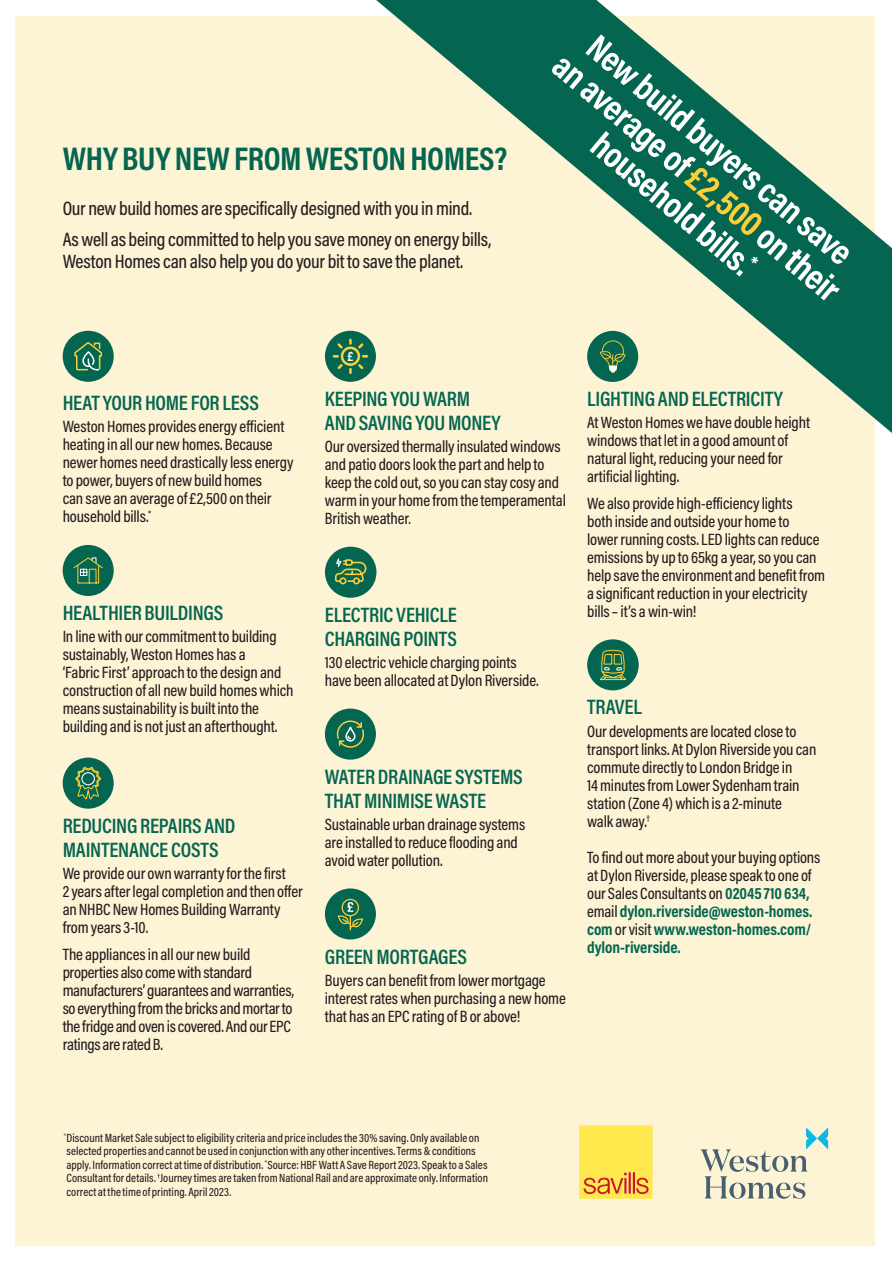
<style>
.page{position:relative;width:892px;height:1264px;background:#fff}
.page>*{position:absolute;margin:0;border:0;box-sizing:border-box;transform-origin:0 0}
.BC_titles_icons{font:700 36px/36px "Acumin Pro Cond";color:#fff;text-align:center}
.BC_titles_icons-2{font:700 33px "Acumin Pro Cond";letter-spacing:-.015em;color:#046651}
.Body_copy{font:600 21px/24px "Acumin Pro Cond";letter-spacing:-.015em;color:#046651}
.BC_titles_icons-3{font:600 21px/24px "Acumin Pro Cond";letter-spacing:-.015em;color:#046651}
.Body_copy-2{font:500 19.5px/22.5px "Acumin Pro Cond";letter-spacing:-.015em;color:#231f20}
.Body_copy-3{font:500 16.5px/18px "Acumin Pro Cond";letter-spacing:-.01em;color:#231f20}
.BC_titles_icons-4{font:700 13.5px "Acumin Pro Cond";color:#fff}
.Body_copy-4{font:500 12px/13.5px "Acumin Pro Cond";letter-spacing:.005em;color:#231f20}
.s1{color:#fcce38}
.s2{font-size:15px}
.s3{font-weight:700;color:#046651}
</style>
<div class="page">
<div style="left:16px;top:16px;width:859px;height:1229px;background:#fdf4d6"></div>
<svg style="left:579px;top:1125px;width:73px;height:73px;background:#fad64b"></svg>
<div style="left:63px;top:331px;width:51px;height:51px;background:#046651;border-radius:50%"></div>
<svg style="left:74px;top:342px;width:29px;height:29px"></svg>
<div style="left:63px;top:545px;width:51px;height:51px;background:#046651;border-radius:50%"></div>
<svg style="left:73px;top:557px;width:30px;height:27px"></svg>
<div style="left:63px;top:757px;width:51px;height:51px;background:#046651;border-radius:50%"></div>
<svg style="left:75px;top:757px;width:27px;height:49px"></svg>
<div style="left:325px;top:331px;width:51px;height:51px;background:#046651;border-radius:50%"></div>
<svg style="left:333px;top:338px;width:27px;height:36px"></svg>
<div style="left:325px;top:546px;width:51px;height:51px;background:#046651;border-radius:50%"></div>
<svg style="left:335px;top:558px;width:32px;height:27px"></svg>
<div style="left:325px;top:708px;width:51px;height:51px;background:#046651;border-radius:50%"></div>
<svg style="left:336px;top:720px;width:29px;height:28px"></svg>
<div style="left:325px;top:888px;width:51px;height:51px;background:#046651;border-radius:50%"></div>
<svg style="left:338px;top:898px;width:25px;height:32px"></svg>
<div style="left:587px;top:639px;width:52px;height:51px;background:#046651;border-radius:50%"></div>
<svg style="left:599px;top:649px;width:28px;height:31px"></svg>
<svg style="left:360px;top:0;width:532px;height:433px"></svg>
<svg style="left:700px;top:1127px;width:128px;height:71px"></svg>
<p class="BC_titles_icons-2" style="left:63px;top:137px;width:446px">WHY BUY NEW FROM WESTON HOMES?</p>
<p class="Body_copy-2" style="left:63px;top:196px;width:411px">Our new build homes are specifically designed with you in mind.</p>
<p class="Body_copy-2" style="left:63px;top:227px;width:430px">As well as being committed to help you save money on energy bills,<br>Weston Homes can also help you do your bit to save the planet.</p>
<p class="BC_titles_icons" style="left:593px;top:18px;width:365px;rotate:40deg">New build buyers can save an average of <span class="s1">£2,500</span> on their household bills.<sup>*</sup></p>
<p class="Body_copy" style="left:63px;top:390px;width:198px">HEAT YOUR HOME FOR LESS</p>
<p class="Body_copy-3" style="left:63px;top:417px;width:232px">Weston Homes provides energy efficient heating in all our new homes. Because newer homes need drastically less energy to power, buyers of new build homes<br>can save an average of £2,500 on their household bills.<sup>*</sup></p>
<p class="Body_copy" style="left:63px;top:600px;width:162px">HEALTHIER BUILDINGS</p>
<p class="Body_copy-3" style="left:63px;top:627px;width:232px">In line with our commitment to building sustainably, Weston Homes has a<br>‘Fabric First’ approach to the design and construction of all new build homes which means sustainability is built into the building and is not just an afterthought.</p>
<p class="BC_titles_icons-3" style="left:63px;top:812px;width:174px">REDUCING REPAIRS AND<br>MAINTENANCE COSTS</p>
<p class="Body_copy-3" style="left:63px;top:863px;width:242px">We provide our own warranty for the first<br>2 years after legal completion and then offer an NHBC New Homes Building Warranty from years 3-10.</p>
<p class="Body_copy-3" style="left:63px;top:944px;width:233px">The appliances in all our new build properties also come with standard manufacturers’ guarantees and warranties, so everything from the bricks and mortar to the fridge and oven is covered. And our EPC ratings are rated B.</p>
<p class="BC_titles_icons-4" style="left:347px;top:348px;width:8px">£</p>
<p class="BC_titles_icons-3" style="left:325px;top:386px;width:177px">KEEPING YOU WARM<br>AND SAVING YOU MONEY</p>
<p class="Body_copy-3" style="left:325px;top:437px;width:242px">Our oversized thermally insulated windows and patio doors look the part and help to keep the cold out, so you can stay cosy and warm in your home from the temperamental British weather<span class="s2">.</span></p>
<p class="Body_copy" style="left:325px;top:602px;width:134px">ELECTRIC VEHICLE<br>CHARGING POINTS</p>
<p class="Body_copy-3" style="left:325px;top:653px;width:215px">130 electric vehicle charging points have been allocated at Dylon Riverside.</p>
<p class="Body_copy" style="left:325px;top:763px;width:199px">WATER DRAINAGE SYSTEMS<br>THAT MINIMISE WASTE</p>
<p class="Body_copy-3" style="left:325px;top:814px;width:202px">Sustainable urban drainage systems are installed to reduce flooding and avoid water pollution.</p>
<p class="Body_copy" style="left:325px;top:943px;width:144px">GREEN MORTGAGES</p>
<p class="Body_copy-3" style="left:325px;top:970px;width:242px">Buyers can benefit from lower mortgage interest rates when purchasing a new home that has an EPC rating of B or above!</p>
<p class="BC_titles_icons-3" style="left:587px;top:386px;width:197px">LIGHTING AND ELECTRICITY</p>
<p class="Body_copy-3" style="left:587px;top:413px;width:224px">At Weston Homes we have double height windows that let in a good amount of natural light, reducing your need for artificial lighting.</p>
<p class="Body_copy-3" style="left:587px;top:493px;width:240px">We also provide high-efficiency lights<br>both inside and outside your home to<br>lower running costs. LED lights can reduce emissions by up to 65kg a year, so you can help save the environment and benefit from a significant reduction in your electricity bills – it’s a win-win!</p>
<p class="Body_copy" style="left:587px;top:694px;width:56px">TRAVEL</p>
<p class="Body_copy-3" style="left:587px;top:721px;width:231px">Our developments are located close to transport links. At Dylon Riverside you can commute directly to London Bridge in<br>14 minutes from Lower Sydenham train station (Zone 4) which is a 2-minute<br>walk away.<sup>†</sup></p>
<p class="Body_copy-3" style="left:587px;top:847px;width:235px">To find out more about your buying options at Dylon Riverside, please speak to one of our Sales Consultants on <span class="s3">02045 710 634, </span>email <span class="s3">dylon.riverside@weston-homes. com</span>or visit <span class="s3">www.weston-homes.com/ dylon-riverside.</span></p>
<p class="Body_copy-4" style="left:64px;top:1130px;width:426px"><sup>^</sup>Discount Market Sale subject to eligibility criteria and price includes the 30% saving. Only available on selected properties and cannot be used in conjunction with any other incentives. Terms &amp; conditions apply. Information correct at time of distribution. <sup>*</sup>Source: HBF Watt A Save Report 2023. Speak to a Sales Consultant for details. <sup>†</sup>Journey times are taken from National Rail and are approximate only. Information correct at the time of printing. April 2023.</p>
</div>
